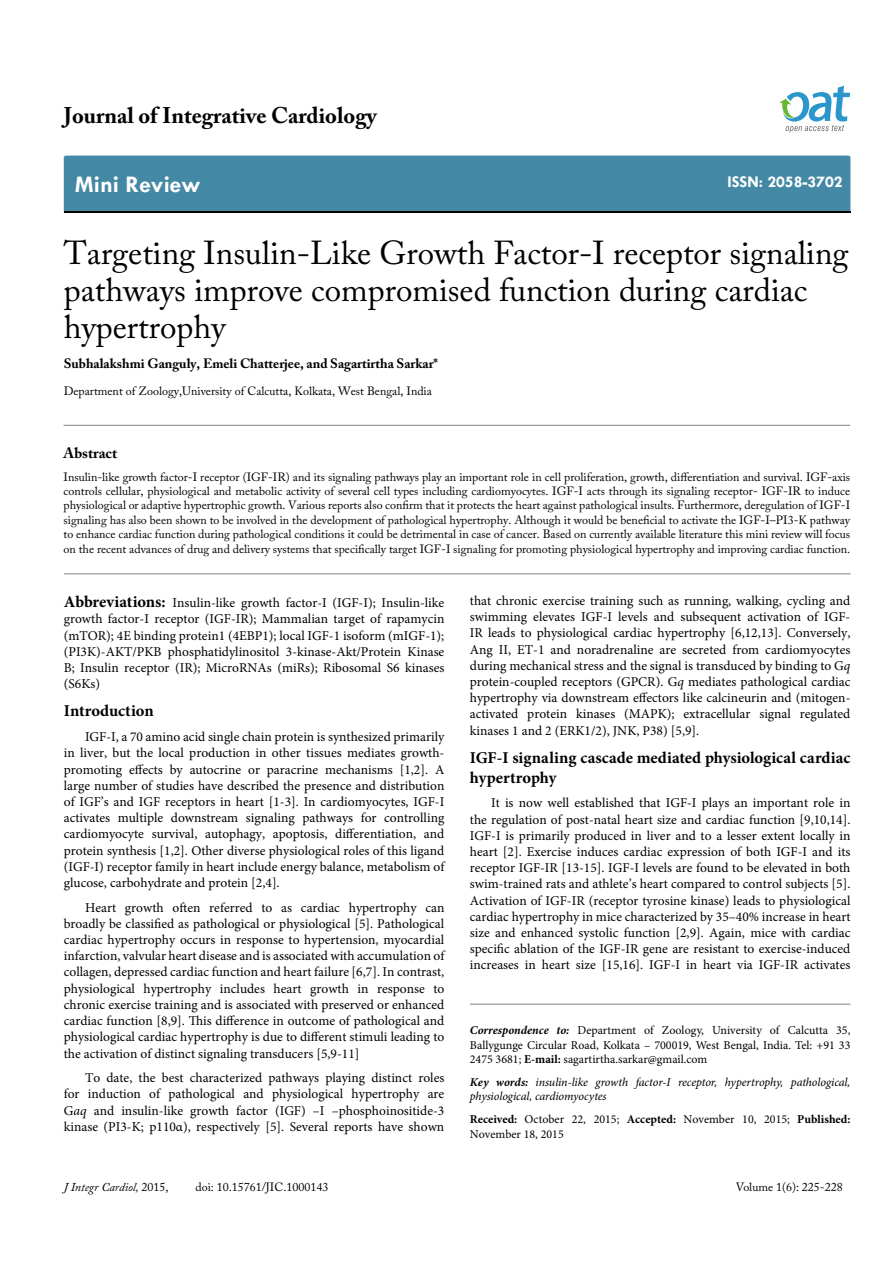
<style>
.page{position:relative;width:893px;height:1263px;background:#fff}
.page>*{position:absolute;margin:0;border:0;box-sizing:border-box;transform-origin:0 0}
.t1{font:33px/37.5px "Adobe Caslon Pro";color:#000}
.t2{font:700 24px "Tw Cen";color:#fff}
.t3{font:700 22.5px "Adobe Caslon Pro";color:#000}
.t4{font:700 16.5px/19.8px "Minion Pro";color:#000}
.t5{font:700 16.5px "Tw Cen";color:#fff}
.t6{font:700 15px "Adobe Caslon Pro";color:#000}
.t7{font:13.5px/16.2px "Minion Pro";color:#000;text-align:justify}
.t8{font:700 13.5px "Adobe Caslon Pro";color:#000}
.t9{font:12px/14.4px "Adobe Caslon Pro";color:#000;text-align:justify}
.t10{font:12px/14.4px "Minion Pro";color:#000;text-align:justify}
.t11{font:italic 12px/14.4px "Minion Pro";letter-spacing:-.01em;color:#000}
.t12{font:italic 12px "Adobe Caslon Pro";color:#000}
.s1{font-weight:700;font-size:16.5px}
.s2{font-style:italic}
.s3{font-weight:700;font-style:italic}
.s4{font-weight:700}
.s5{font-style:normal}
</style>
<div class="page">
<div style="left:64px;top:156px;width:786px;height:56px;background:#4389a5"></div>
<svg style="left:779px;top:86px;width:71px;height:47px"></svg>
<hr style="left:64px;top:425px;width:786px;height:1px;background:#808285">
<hr style="left:64px;top:574px;width:787px;height:1px;background:#808285">
<hr style="left:470px;top:1004px;width:380px;height:1px;background:#808285">
<h3 class="t3" style="left:64px;top:102px;width:314px">Journal of Integrative Cardiology</h3>
<h2 class="t2" style="left:75px;top:170px;width:127px">Mini Review</h2>
<p class="t5" style="left:727px;top:172px;width:117px">ISSN: 2058-3702</p>
<h1 class="t1" style="left:64px;top:233px;width:786px">Targeting Insulin-Like Growth Factor-I receptor signaling pathways improve compromised function during cardiac hypertrophy</h1>
<p class="t8" style="left:64px;top:356px;width:376px">Subhalakshmi Ganguly, Emeli Chatterjee, and Sagartirtha Sarkar*</p>
<p class="t9" style="left:64px;top:384px;width:370px">Department of Zoology,University of Calcutta, Kolkata, West Bengal, India</p>
<p class="t6" style="left:64px;top:444px;width:55px">Abstract</p>
<p class="t9" style="left:64px;top:469px;width:788px">Insulin-like growth factor-I receptor (IGF-IR) and its signaling pathways play an important role in cell proliferation, growth, differentiation and survival. IGF-axis controls cellular, physiological and metabolic activity of several cell types including cardiomyocytes. IGF-I acts through its signaling receptor- IGF-IR to induce physiological or adaptive hypertrophic growth. Various reports also confirm that it protects the heart against pathological insults. Furthermore, deregulation of IGF-I signaling has also been shown to be involved in the development of pathological hypertrophy. Although it would be beneficial to activate the IGF-I–PI3-K pathway to enhance cardiac function during pathological conditions it could be detrimental in case of cancer. Based on currently available literature this mini review will focus on the recent advances of drug and delivery systems that specifically target IGF-I signaling for promoting physiological hypertrophy and improving cardiac function.</p>
<p class="t7" style="left:64px;top:595px;width:382px"><span class="s1">Abbreviations:</span> Insulin-like growth factor-I (IGF-I); Insulin-like growth factor-I receptor (IGF-IR); Mammalian target of rapamycin (mTOR); 4E binding protein1 (4EBP1); local IGF-1 isoform (mIGF‐1); (PI3K)-AKT/PKB phosphatidylinositol 3-kinase-Akt/Protein Kinase B; Insulin receptor (IR); MicroRNAs (miRs); Ribosomal S6 kinases (S6Ks)</p>
<p class="t4" style="left:64px;top:701px;width:91px">Introduction</p>
<p class="t7" style="left:64px;top:729px;width:382px;text-indent:21px">IGF-I, a 70 amino acid single chain protein is synthesized primarily in liver, but the local production in other tissues mediates growth&shy;promoting effects by autocrine or paracrine mechanisms [1,2]. A large number of studies have described the presence and distribution of IGF’s and IGF receptors in heart [1-3]. In cardiomyocytes, IGF-I activates multiple downstream signaling pathways for controlling cardiomyocyte survival, autophagy, apoptosis, differentiation, and protein synthesis [1,2]. Other diverse physiological roles of this ligand (IGF-I) receptor family in heart include energy balance, metabolism of glucose, carbohydrate and protein [2,4].</p>
<p class="t7" style="left:64px;top:899px;width:382px;text-indent:21px">Heart growth often referred to as cardiac hypertrophy can broadly be classified as pathological or physiological [5]. Pathological cardiac hypertrophy occurs in response to hypertension, myocardial infarction, valvular heart disease and is associated with accumulation of collagen, depressed cardiac function and heart failure [6,7]. In contrast, physiological hypertrophy includes heart growth in response to chronic exercise training and is associated with preserved or enhanced cardiac function [8,9]. This difference in outcome of pathological and physiological cardiac hypertrophy is due to different stimuli leading to the activation of distinct signaling transducers [5,9-11]</p>
<p class="t7" style="left:64px;top:1070px;width:382px;text-indent:21px">To date, the best characterized pathways playing distinct roles for induction of pathological and physiological hypertrophy are G<span class="s2">aq</span> and insulin-like growth factor (IGF) –I –phosphoinositide-3 kinase (PI3-K; p110α), respectively [5]. Several reports have shown</p>
<p class="t7" style="left:470px;top:593px;width:382px">that chronic exercise training such as running, walking, cycling and swimming elevates IGF-I levels and subsequent activation of IGF-IR leads to physiological cardiac hypertrophy [6,12,13]. Conversely, Ang II, ET-1 and noradrenaline are secreted from cardiomyocytes during mechanical stress and the signal is transduced by binding to G<span class="s2">q </span>protein-coupled receptors (GPCR). G<span class="s2">q</span> mediates pathological cardiac hypertrophy via downstream effectors like calcineurin and (mitogen&shy;activated protein kinases (MAPK); extracellular signal regulated kinases 1 and 2 (ERK1/2), JNK, P38) [5,9].</p>
<p class="t4" style="left:470px;top:747px;width:382px">IGF-I signaling cascade mediated physiological cardiac hypertrophy</p>
<p class="t7" style="left:470px;top:795px;width:382px;text-indent:21px">It is now well established that IGF-I plays an important role in the regulation of post-natal heart size and cardiac function [9,10,14].<br>IGF-I is primarily produced in liver and to a lesser extent locally in heart [2]. Exercise induces cardiac expression of both IGF-I and its receptor IGF-IR [13-15]. IGF-I levels are found to be elevated in both swim-trained rats and athlete’s heart compared to control subjects [5].<br>Activation of IGF-IR (receptor tyrosine kinase) leads to physiological cardiac hypertrophy in mice characterized by 35–40% increase in heart size and enhanced systolic function [2,9]. Again, mice with cardiac specific ablation of the IGF-IR gene are resistant to exercise-induced increases in heart size [15,16]. IGF-I in heart via IGF-IR activates</p>
<p class="t10" style="left:470px;top:1023px;width:382px"><span class="s3">Correspondence to:</span> Department of Zoology, University of Calcutta 35, Ballygunge Circular Road, Kolkata – 700019, West Bengal, India. Tel: +91 33<br>2475 3681; <span class="s4">E-mail:</span> sagartirtha.sarkar@gmail.com</p>
<p class="t11" style="left:470px;top:1075px;width:382px"><span class="s4">Key words:</span> insulin-like growth factor-I receptor, hypertrophy, pathological, physiological, cardiomyocytes</p>
<p class="t10" style="left:470px;top:1112px;width:382px"><span class="s4">Received:</span> October 22, 2015; <span class="s4">Accepted:</span> November 10, 2015; <span class="s4">Published:<br></span>November 18, 2015</p>
<p class="t12" style="left:64px;top:1179px;width:106px">J Integr Cardiol, <span class="s5">2015,</span></p>
<p class="t9" style="left:196px;top:1179px;width:134px">doi: 10.15761/JIC.1000143</p>
<p class="t9" style="left:736px;top:1180px;width:108px">Volume 1(6): 225-228</p>
</div>
